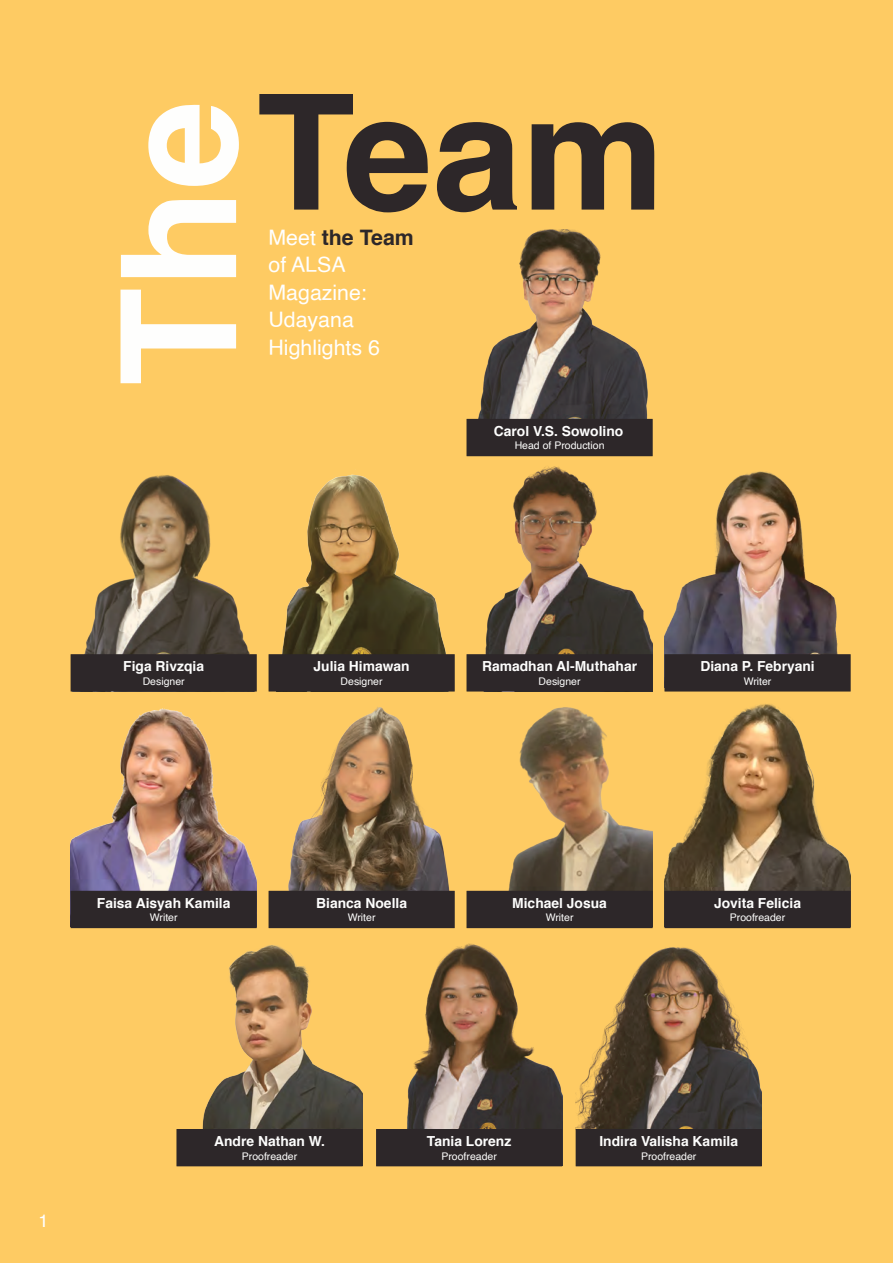
<style>
.page{position:relative;width:893px;height:1263px;background:#fecb63}
.page>*{position:absolute;margin:0;border:0;box-sizing:border-box;transform-origin:0 0}
.t1{font:700 160.5px "Helvetica";color:#2d2729}
.t2{font:700 160.5px "Helvetica";color:#fefefd}
.t3{font:21.3px/27.6px "Helvetica";color:#fff}
.t4{font:18px "Helvetica";color:#fff}
.t5{font:700 13.8px "Helvetica";color:#fefefd}
.t6{font:10.5px "Helvetica";color:#fefefd}
.s1{font-weight:700;color:#2d2729}
</style>
<div class="page">
<img style="left:469px;top:229px;width:181px;height:228px">
<div style="left:466px;top:419px;width:187px;height:37px;background:#2d2729"></div>
<img style="left:70px;top:475px;width:187px;height:217px">
<div style="left:71px;top:654px;width:186px;height:37px;background:#2d2729"></div>
<img style="left:282px;top:474px;width:164px;height:180px">
<div style="left:269px;top:654px;width:186px;height:37px;background:#2d2729"></div>
<img style="left:485px;top:466px;width:166px;height:188px">
<div style="left:466px;top:654px;width:187px;height:37px;background:#2d2729"></div>
<img style="left:651px;top:471px;width:192px;height:221px">
<div style="left:664px;top:654px;width:187px;height:37px;background:#2d2729"></div>
<img style="left:70px;top:708px;width:201px;height:221px">
<div style="left:71px;top:891px;width:186px;height:37px;background:#2d2729"></div>
<img style="left:271px;top:707px;width:180px;height:222px">
<div style="left:269px;top:891px;width:186px;height:37px;background:#2d2729"></div>
<img style="left:497px;top:707px;width:141px;height:222px">
<div style="left:466px;top:891px;width:187px;height:37px;background:#2d2729"></div>
<img style="left:638px;top:704px;width:213px;height:225px">
<div style="left:664px;top:891px;width:187px;height:37px;background:#2d2729"></div>
<img style="left:195px;top:945px;width:192px;height:222px">
<div style="left:176px;top:1129px;width:187px;height:37px;background:#2d2729"></div>
<img style="left:387px;top:944px;width:176px;height:223px">
<div style="left:376px;top:1129px;width:186px;height:37px;background:#2d2729"></div>
<img style="left:575px;top:947px;width:187px;height:220px">
<div style="left:576px;top:1129px;width:186px;height:37px;background:#2d2729"></div>
<h1 class="t2" style="left:50px;top:386px;width:287px;rotate:-90deg">The</h1>
<h1 class="t1" style="left:257px;top:24px;width:409px">Team</h1>
<h2 class="t3" style="left:269px;top:224px;width:147px">Meet <span class="s1">the Team </span>of ALSA<br>Magazine:<br>Udayana</h2>
<h2 class="t3" style="left:269px;top:334px;width:113px">Highlights 6</h2>
<p class="t5" style="left:494px;top:420px;width:131px">Carol V.S. Sowolino</p>
<p class="t6" style="left:515px;top:438px;width:91px">Head of Production</p>
<p class="t5" style="left:123px;top:655px;width:82px">Figa Rivzqia</p>
<p class="t6" style="left:143px;top:673px;width:44px">Designer</p>
<p class="t5" style="left:314px;top:655px;width:98px">Julia Himawan</p>
<p class="t6" style="left:341px;top:673px;width:44px">Designer</p>
<p class="t5" style="left:700px;top:655px;width:116px">Diana P. Febryani</p>
<p class="t5" style="left:482px;top:655px;width:156px">Ramadhan Al-Muthahar</p>
<p class="t6" style="left:539px;top:673px;width:44px">Designer</p>
<p class="t6" style="left:744px;top:673px;width:29px">Writer</p>
<p class="t5" style="left:97px;top:892px;width:135px">Faisa Aisyah Kamila</p>
<p class="t6" style="left:150px;top:909px;width:29px">Writer</p>
<p class="t5" style="left:316px;top:892px;width:92px">Bianca Noella</p>
<p class="t6" style="left:348px;top:909px;width:29px">Writer</p>
<p class="t5" style="left:512px;top:892px;width:96px">Michael Josua</p>
<p class="t6" style="left:546px;top:909px;width:29px">Writer</p>
<p class="t5" style="left:714px;top:892px;width:89px">Jovita Felicia</p>
<p class="t6" style="left:730px;top:909px;width:57px">Proofreader</p>
<h3 class="t4" style="left:38px;top:1206px;width:12px">1</h3>
<p class="t5" style="left:214px;top:1130px;width:112px">Andre Nathan W.</p>
<p class="t6" style="left:242px;top:1148px;width:57px">Proofreader</p>
<p class="t5" style="left:427px;top:1130px;width:86px">Tania Lorenz</p>
<p class="t6" style="left:441px;top:1148px;width:57px">Proofreader</p>
<p class="t5" style="left:599px;top:1130px;width:140px">Indira Valisha Kamila</p>
<p class="t6" style="left:641px;top:1148px;width:57px">Proofreader</p>
</div>
